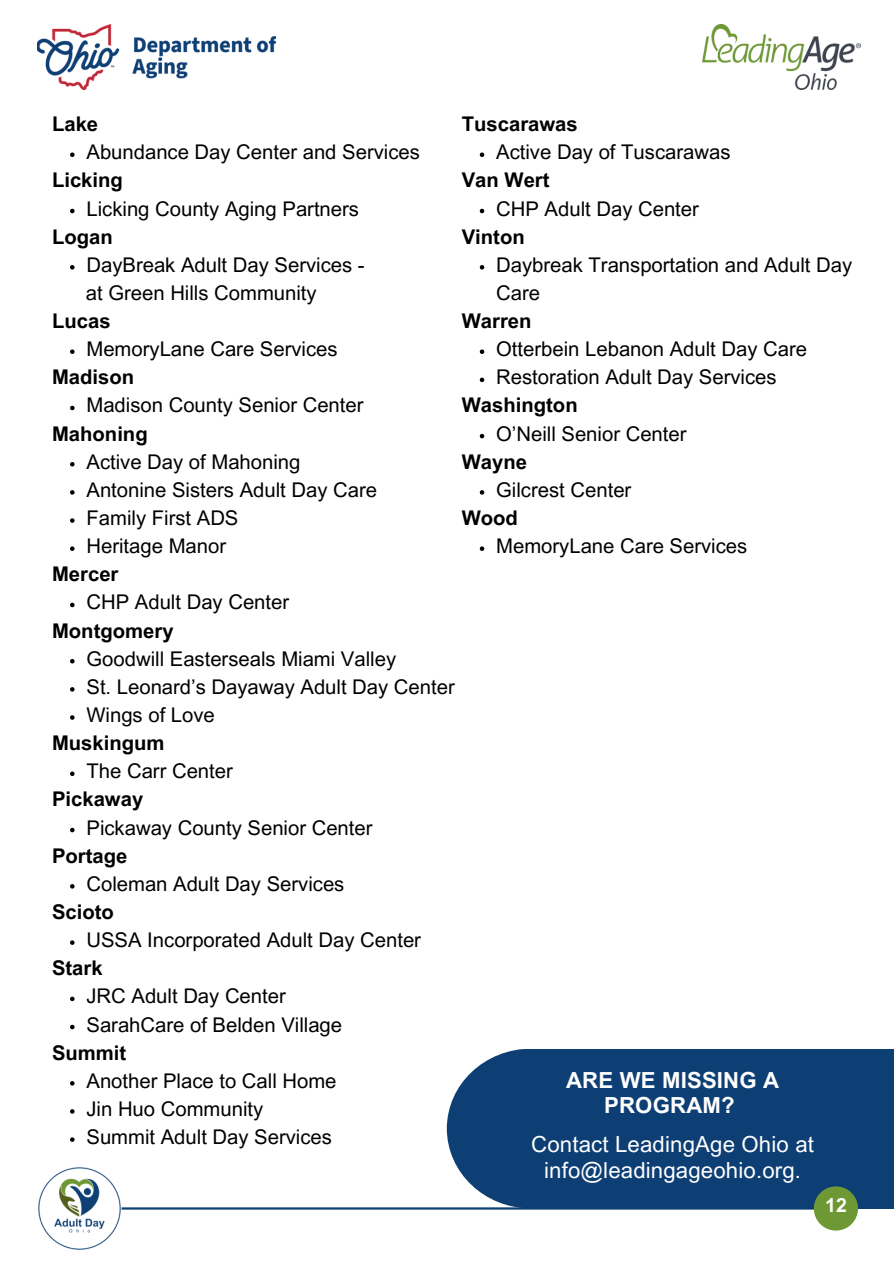
<style>
.page{position:relative;width:894px;height:1264px;background:#fff}
.page>*{position:absolute;margin:0;border:0;box-sizing:border-box;transform-origin:0 0}
.t1{font:22.2px/25.8px "Arial MT Pro";letter-spacing:.01em;color:#fff;text-align:center}
.t2{font:700 22.2px/25.8px "Arial MT Pro";letter-spacing:.01em;color:#fff;text-align:center}
.t3{font:20.25px/28.2px "Arial MT Pro";color:#000}
.t4{font:700 20.25px "Arial MT Pro";color:#000}
.t5{font:700 19.5px "Arial MT Pro";color:#fff}
</style>
<div class="page">
<hr style="left:122px;top:1207px;width:691px;height:2px;background:#0e3f74">
<div style="left:531px;top:1048px;width:362px;height:160px;background:#0e3f74"></div>
<div style="left:446px;top:1048px;width:169px;height:160px;background:#0e3f74;border-radius:50%"></div>
<div style="left:813px;top:1186px;width:44px;height:44px;background:#6e9833;border-radius:50%"></div>
<img style="left:38px;top:1167px;width:83px;height:83px">
<img style="left:702px;top:25px;width:158px;height:65px">
<img style="left:37px;top:24px;width:239px;height:65px">
<svg style="left:70px;top:152px;width:4px;height:5px"></svg>
<svg style="left:70px;top:209px;width:4px;height:4px"></svg>
<svg style="left:70px;top:265px;width:4px;height:4px"></svg>
<svg style="left:70px;top:349px;width:4px;height:5px"></svg>
<svg style="left:70px;top:406px;width:4px;height:4px"></svg>
<svg style="left:70px;top:462px;width:4px;height:4px"></svg>
<svg style="left:70px;top:490px;width:4px;height:4px"></svg>
<svg style="left:70px;top:518px;width:4px;height:5px"></svg>
<svg style="left:70px;top:546px;width:4px;height:5px"></svg>
<svg style="left:70px;top:602px;width:4px;height:5px"></svg>
<svg style="left:70px;top:659px;width:4px;height:4px"></svg>
<svg style="left:70px;top:687px;width:4px;height:4px"></svg>
<svg style="left:70px;top:715px;width:4px;height:4px"></svg>
<svg style="left:70px;top:771px;width:4px;height:5px"></svg>
<svg style="left:70px;top:827px;width:4px;height:5px"></svg>
<svg style="left:70px;top:884px;width:4px;height:4px"></svg>
<svg style="left:70px;top:940px;width:4px;height:4px"></svg>
<svg style="left:70px;top:996px;width:4px;height:5px"></svg>
<svg style="left:70px;top:1024px;width:4px;height:5px"></svg>
<svg style="left:70px;top:1081px;width:4px;height:4px"></svg>
<svg style="left:70px;top:1109px;width:4px;height:4px"></svg>
<svg style="left:70px;top:1137px;width:4px;height:4px"></svg>
<svg style="left:479px;top:152px;width:5px;height:5px"></svg>
<svg style="left:479px;top:209px;width:5px;height:4px"></svg>
<svg style="left:479px;top:265px;width:5px;height:4px"></svg>
<svg style="left:479px;top:349px;width:5px;height:5px"></svg>
<svg style="left:479px;top:377px;width:5px;height:5px"></svg>
<svg style="left:479px;top:434px;width:5px;height:4px"></svg>
<svg style="left:479px;top:490px;width:5px;height:4px"></svg>
<svg style="left:479px;top:546px;width:5px;height:5px"></svg>
<p class="t4" style="left:52px;top:116px;width:48px">Lake</p>
<h2 class="t3" style="left:86px;top:140px;width:335px">Abundance Day Center and Services</h2>
<p class="t4" style="left:52px;top:173px;width:72px">Licking</p>
<h2 class="t3" style="left:86px;top:197px;width:274px">Licking County Aging Partners</h2>
<p class="t4" style="left:52px;top:229px;width:62px">Logan</p>
<p class="t3" style="left:86px;top:253px;width:279px">DayBreak Adult Day Services -</p>
<p class="t3" style="left:86px;top:281px;width:232px">at Green Hills Community</p>
<p class="t4" style="left:52px;top:313px;width:60px">Lucas</p>
<h2 class="t3" style="left:86px;top:337px;width:252px">MemoryLane Care Services</h2>
<p class="t4" style="left:52px;top:369px;width:84px">Madison</p>
<h2 class="t3" style="left:86px;top:394px;width:278px">Madison County Senior Center</h2>
<p class="t4" style="left:52px;top:426px;width:97px">Mahoning</p>
<p class="t3" style="left:86px;top:450px;width:215px">Active Day of Mahoning</p>
<p class="t3" style="left:86px;top:478px;width:292px">Antonine Sisters Adult Day Care</p>
<p class="t3" style="left:86px;top:506px;width:153px">Family First ADS</p>
<h2 class="t3" style="left:86px;top:534px;width:141px">Heritage Manor</h2>
<p class="t4" style="left:52px;top:566px;width:68px">Mercer</p>
<h2 class="t3" style="left:86px;top:590px;width:204px">CHP Adult Day Center</h2>
<p class="t4" style="left:52px;top:623px;width:123px">Montgomery</p>
<p class="t3" style="left:86px;top:647px;width:311px">Goodwill Easterseals Miami Valley</p>
<p class="t3" style="left:86px;top:675px;width:370px">St. Leonard’s Dayaway Adult Day Center</p>
<h2 class="t3" style="left:86px;top:703px;width:130px">Wings of Love</h2>
<p class="t4" style="left:52px;top:735px;width:114px">Muskingum</p>
<h2 class="t3" style="left:86px;top:759px;width:148px">The Carr Center</h2>
<p class="t4" style="left:52px;top:791px;width:93px">Pickaway</p>
<h2 class="t3" style="left:86px;top:815px;width:287px">Pickaway County Senior Center</h2>
<p class="t4" style="left:52px;top:848px;width:77px">Portage</p>
<h2 class="t3" style="left:86px;top:872px;width:259px">Coleman Adult Day Services</h2>
<p class="t4" style="left:52px;top:904px;width:63px">Scioto</p>
<h2 class="t3" style="left:86px;top:928px;width:336px">USSA Incorporated Adult Day Center</h2>
<p class="t4" style="left:52px;top:960px;width:52px">Stark</p>
<p class="t3" style="left:86px;top:984px;width:201px">JRC Adult Day Center</p>
<h2 class="t3" style="left:86px;top:1012px;width:257px">SarahCare of Belden Village</h2>
<p class="t4" style="left:52px;top:1044px;width:76px">Summit</p>
<p class="t3" style="left:86px;top:1069px;width:251px">Another Place to Call Home</p>
<p class="t3" style="left:86px;top:1097px;width:178px">Jin Huo Community</p>
<h2 class="t3" style="left:86px;top:1125px;width:247px">Summit Adult Day Services</h2>
<p class="t4" style="left:461px;top:116px;width:117px">Tuscarawas</p>
<h2 class="t3" style="left:496px;top:140px;width:236px">Active Day of Tuscarawas</h2>
<p class="t4" style="left:461px;top:173px;width:89px">Van Wert</p>
<h2 class="t3" style="left:496px;top:197px;width:204px">CHP Adult Day Center</h2>
<p class="t4" style="left:461px;top:229px;width:64px">Vinton</p>
<h2 class="t3" style="left:496px;top:253px;width:357px">Daybreak Transportation and Adult Day<br>Care</h2>
<p class="t4" style="left:461px;top:313px;width:71px">Warren</p>
<p class="t3" style="left:496px;top:337px;width:312px">Otterbein Lebanon Adult Day Care</p>
<h2 class="t3" style="left:496px;top:365px;width:282px">Restoration Adult Day Services</h2>
<p class="t4" style="left:461px;top:398px;width:117px">Washington</p>
<h2 class="t3" style="left:496px;top:422px;width:192px">O’Neill Senior Center</h2>
<p class="t4" style="left:461px;top:454px;width:67px">Wayne</p>
<h2 class="t3" style="left:496px;top:478px;width:137px">Gilcrest Center</h2>
<p class="t4" style="left:461px;top:510px;width:58px">Wood</p>
<h1 class="t3" style="left:496px;top:534px;width:252px">MemoryLane Care Services</h1>
<p class="t2" style="left:566px;top:1069px;width:215px">ARE WE MISSING A<br>PROGRAM?</p>
<h2 class="t1" style="left:531px;top:1134px;width:284px">Contact LeadingAge Ohio at info@leadingageohio.org.</h2>
<p class="t5" style="left:824px;top:1198px;width:23px">12</p>
</div>
